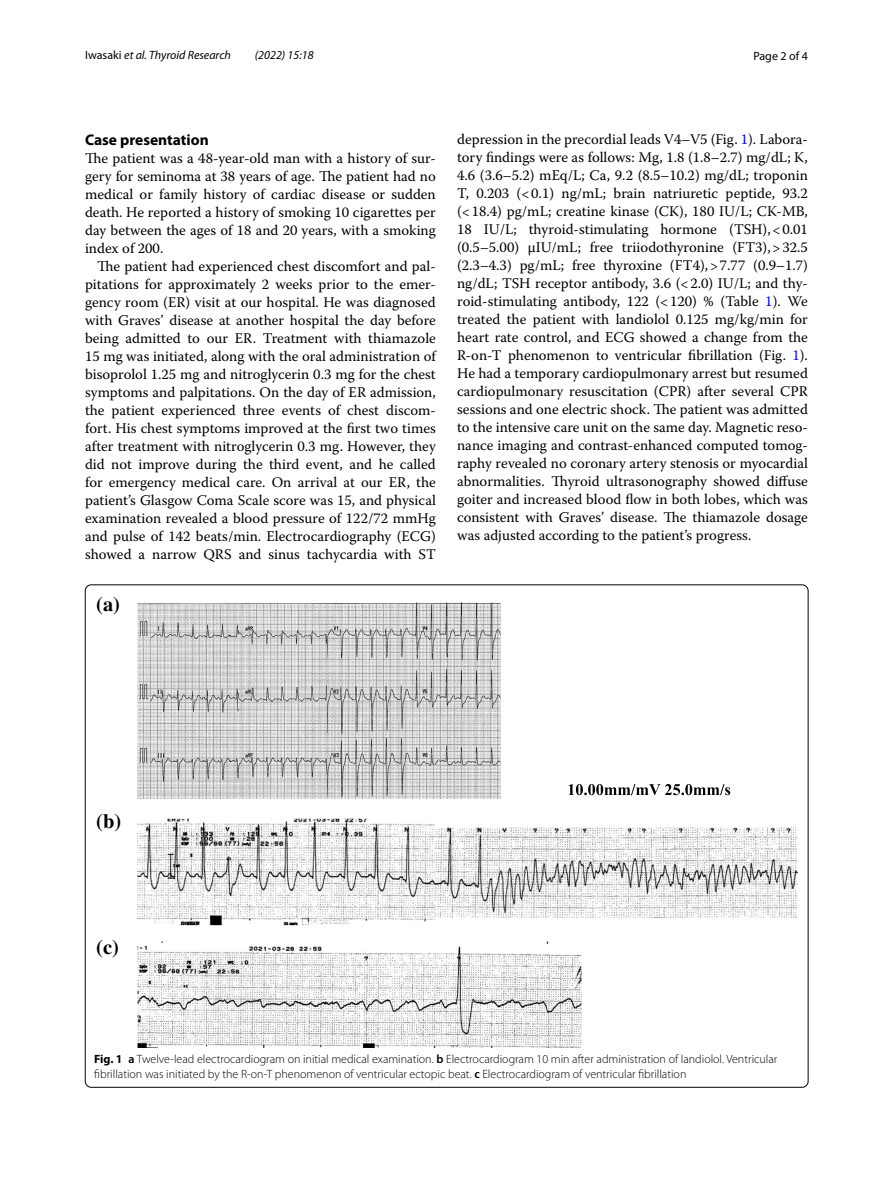
<style>
.page{position:relative;width:893px;height:1187px;background:#fff}
.page>*{position:absolute;margin:0;border:0;box-sizing:border-box;transform-origin:0 0}
.t1{font:700 20.4px "Times";color:#000}
.t2{font:700 15.45px "Myriad Pro";color:#000}
.t3{font:14.7px/18px "Warnock Pro";color:#000;text-align:justify}
.t4{font:300 12px/15px "Myriad Pro";color:#000}
.t5{font:italic 12px "Myriad Pro";color:#000}
.t6{font:12px "Myriad Pro";color:#000}
.s1{font-style:normal}
.s2{color:#00f}
.s3{font-weight:700}
.s4{font-weight:600}
</style>
<div class="page">
<img style="left:137px;top:602px;width:660px;height:445px">
<svg style="left:568px;top:784px;width:162px;height:11px"></svg>
<p class="t5" style="left:85px;top:48px;width:147px"><span class="s1">Iwasaki</span> et al. Thyroid Research</p>
<p class="t5" style="left:255px;top:48px;width:60px">(2022) 15:18</p>
<p class="t6" style="left:753px;top:48px;width:56px">Page 2 of 4</p>
<p class="t2" style="left:85px;top:129px;width:125px">Case presentation</p>
<p class="t3" style="left:85px;top:148px;width:352px">The patient was a 48-year-old man with a history of sur&shy;gery for seminoma at 38 years of age. The patient had no medical or family history of cardiac disease or sudden death. He reported a history of smoking 10 cigarettes per day between the ages of 18 and 20 years, with a smoking index of 200.</p>
<p class="t3" style="left:85px;top:256px;width:352px;text-indent:12px">The patient had experienced chest discomfort and pal&shy;pitations for approximately 2 weeks prior to the emer&shy;gency room (ER) visit at our hospital. He was diagnosed with Graves’ disease at another hospital the day before being admitted to our ER. Treatment with thiamazole 15 mg was initiated, along with the oral administration of bisoprolol 1.25 mg and nitroglycerin 0.3 mg for the chest symptoms and palpitations. On the day of ER admission, the patient experienced three events of chest discom&shy;fort. His chest symptoms improved at the first two times after treatment with nitroglycerin 0.3 mg. However, they did not improve during the third event, and he called for emergency medical care. On arrival at our ER, the patient’s Glasgow Coma Scale score was 15, and physical examination revealed a blood pressure of 122/72 mmHg and pulse of 142 beats/min. Electrocardiography (ECG) showed a narrow QRS and sinus tachycardia with ST</p>
<h1 class="t1" style="left:96px;top:592px;width:25px">(a)</h1>
<p class="t3" style="left:457px;top:130px;width:352px">depression in the precordial leads V4–V5 (Fig. <span class="s2">1</span>). Labora&shy;tory findings were as follows: Mg, 1.8 (1.8–2.7) mg/dL; K, 4.6 (3.6–5.2) mEq/L; Ca, 9.2 (8.5–10.2) mg/dL; troponin T, 0.203 (&lt;0.1) ng/mL; brain natriuretic peptide, 93.2 (&lt;18.4) pg/mL; creatine kinase (CK), 180 IU/L; CK-MB, 18 IU/L; thyroid-stimulating hormone (TSH),&lt;0.01 (0.5–5.00) μIU/mL; free triiodothyronine (FT3),&gt;32.5 (2.3–4.3) pg/mL; free thyroxine (FT4),&gt;7.77 (0.9–1.7) ng/dL; TSH receptor antibody, 3.6 (&lt;2.0) IU/L; and thy&shy;roid-stimulating antibody, 122 (&lt;120) % (Table <span class="s2">1</span>). We treated the patient with landiolol 0.125 mg/kg/min for heart rate control, and ECG showed a change from the R-on-T phenomenon to ventricular fibrillation (Fig. <span class="s2">1</span>).<br>He had a temporary cardiopulmonary arrest but resumed cardiopulmonary resuscitation (CPR) after several CPR sessions and one electric shock. The patient was admitted to the intensive care unit on the same day. Magnetic reso&shy;nance imaging and contrast-enhanced computed tomog&shy;raphy revealed no coronary artery stenosis or myocardial abnormalities. Thyroid ultrasonography showed diffuse goiter and increased blood flow in both lobes, which was consistent with Graves’ disease. The thiamazole dosage was adjusted according to the patient’s progress.</p>
<h1 class="t1" style="left:96px;top:808px;width:26px">(b)</h1>
<h1 class="t1" style="left:96px;top:934px;width:24px">(c)</h1>
<p class="t4" style="left:94px;top:1051px;width:685px"><span class="s3">Fig. 1</span> <span class="s4">a</span> Twelve-lead electrocardiogram on initial medical examination. <span class="s4">b</span> Electrocardiogram 10 min after administration of landiolol. Ventricular fibrillation was initiated by the R-on-T phenomenon of ventricular ectopic beat. <span class="s4">c</span> Electrocardiogram of ventricular fibrillation</p>
</div>
